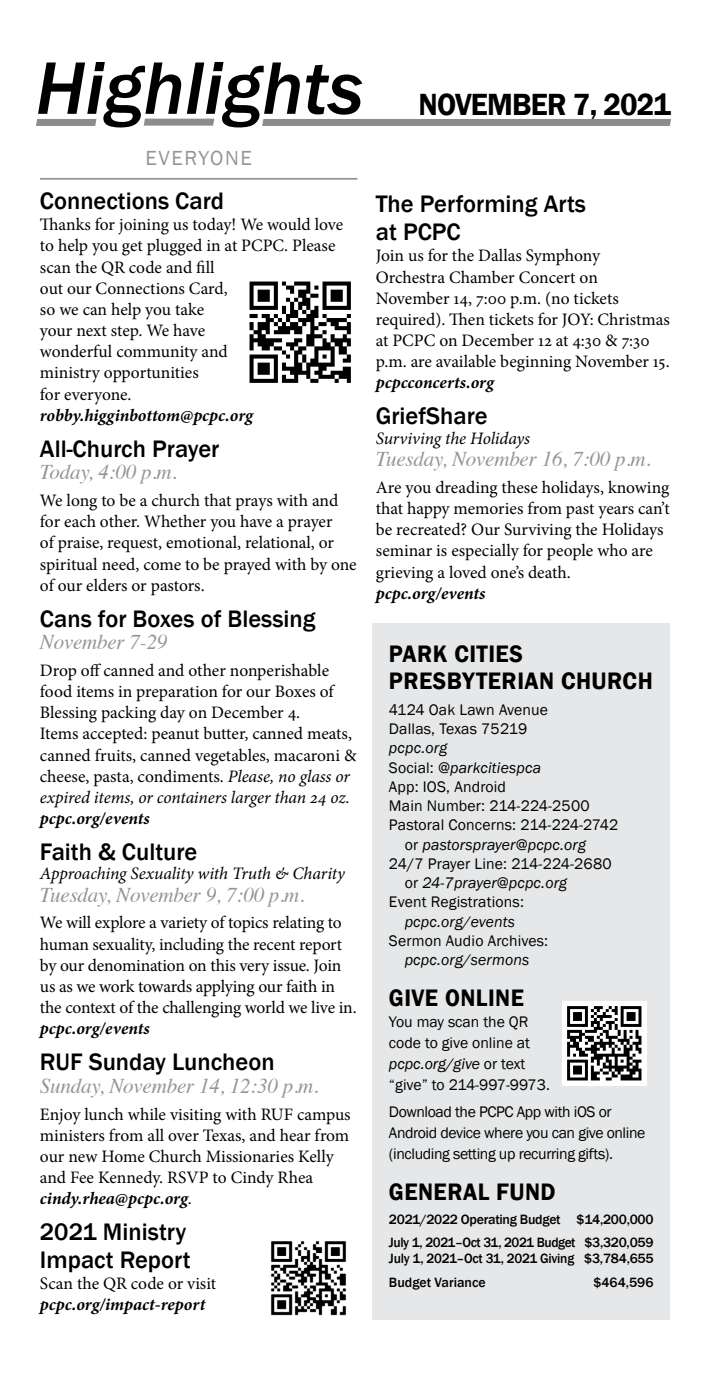
<style>
.page{position:relative;width:714px;height:1386px;background:#fff}
.page>*{position:absolute;margin:0;border:0;box-sizing:border-box;transform-origin:0 0}
.t1{font:italic 500 77px "Franklin Gothic";color:#000}
.t2{font:600 31.5px "Franklin Gothic";letter-spacing:-.025em;color:#000;scale:.95 1}
.t3{font:500 24.5px/28px "Franklin Gothic";color:#000}
.t4{font:600 24.5px/26.2px "Franklin Gothic";letter-spacing:.02em;color:#000;scale:.95 1}
.t5{font:italic 21px "Times";letter-spacing:-.01em;color:#939598}
.t6{font:21px "Franklin Gothic";letter-spacing:.075em;color:#939598}
.t7{font:17.5px/21.2px "Minion Pro";letter-spacing:-.005em;color:#000}
.t8{font:italic 700 17.5px "Minion Pro";color:#000}
.t9{font:italic 17.5px "Minion Pro";letter-spacing:-.01em;color:#000}
.t10{font:15.75px/21px "Franklin Gothic";color:#000}
.t11{font:italic 15.75px "Franklin Gothic";letter-spacing:.01em;color:#000}
.t12{font:15.75px/21px "Franklin Gothic";letter-spacing:-.025em;color:#000}
.t13{font:500 13.83px/23.6px "Franklin Gothic";letter-spacing:-.02em;color:#000}
.s1{font-style:italic}
.s2{font-weight:700;font-style:italic}
.s3{font-style:normal}
</style>
<div class="page">
<div style="left:373px;top:623px;width:297px;height:697px;background:#e6e7e8"></div>
<img style="left:563px;top:1002px;width:84px;height:84px">
<img style="left:271px;top:1241px;width:76px;height:75px">
<hr style="left:40px;top:178px;width:317px;height:2px;background:#939598">
<div style="left:37px;top:119px;width:59px;height:7px;background:#8a8c8e"></div>
<div style="left:144px;top:119px;width:70px;height:7px;background:#8a8c8e"></div>
<div style="left:263px;top:119px;width:407px;height:7px;background:#8a8c8e"></div>
<img style="left:249px;top:281px;width:102px;height:102px">
<h1 class="t1" style="left:36px;top:41px;width:329px">Highlights</h1>
<p class="t6" style="left:146px;top:145px;width:108px">EVERYONE</p>
<h3 class="t3" style="left:40px;top:187px;width:186px">Connections Card</h3>
<p class="t7" style="left:40px;top:214px;width:305px">Thanks for joining us today! We would love to help you get plugged in at PCPC. Please scan the QR code and fill<br>out our Connections Card,<br>so we can help you take<br>your next step. We have<br>wonderful community and<br>ministry opportunities<br>for everyone.</p>
<p class="t8" style="left:40px;top:403px;width:215px">robby.higginbottom@pcpc.org</p>
<h3 class="t3" style="left:40px;top:435px;width:181px">All-Church Prayer</h3>
<p class="t5" style="left:40px;top:454px;width:138px">Today, 4:00 p.m.</p>
<p class="t7" style="left:40px;top:490px;width:318px">We long to be a church that prays with and for each other. Whether you have a prayer<br>of praise, request, emotional, relational, or spiritual need, come to be prayed with by one of our elders or pastors.</p>
<h3 class="t3" style="left:40px;top:605px;width:277px">Cans for Boxes of Blessing</h3>
<p class="t5" style="left:40px;top:624px;width:129px">November 7-29</p>
<p class="t7" style="left:40px;top:660px;width:318px">Drop off canned and other nonperishable food items in preparation for our Boxes of Blessing packing day on December 4.<br>Items accepted: peanut butter, canned meats, canned fruits, canned vegetables, macaroni &amp; cheese, pasta, condiments. <span class="s1">Please, no glass or expired items, or containers larger than 24 oz.</span></p>
<p class="t8" style="left:40px;top:806px;width:111px">pcpc.org/events</p>
<h3 class="t3" style="left:40px;top:838px;width:159px">Faith &amp; Culture</h3>
<p class="t9" style="left:40px;top:862px;width:307px">Approaching Sexuality with Truth &amp; Charity</p>
<p class="t5" style="left:40px;top:877px;width:266px">Tuesday, November 9, 7:00 p.m.</p>
<p class="t7" style="left:40px;top:912px;width:318px">We will explore a variety of topics relating to human sexuality, including the recent report by our denomination on this very issue. Join us as we work towards applying our faith in the context of the challenging world we live in.</p>
<p class="t8" style="left:40px;top:1016px;width:111px">pcpc.org/events</p>
<h3 class="t3" style="left:40px;top:1048px;width:236px">RUF Sunday Luncheon</h3>
<p class="t5" style="left:40px;top:1068px;width:280px">Sunday, November 14, 12:30 p.m.</p>
<p class="t7" style="left:40px;top:1103px;width:312px">Enjoy lunch while visiting with RUF campus ministers from all over Texas, and hear from our new Home Church Missionaries Kelly and Fee Kennedy. RSVP to Cindy Rhea <span class="s2">cindy.rhea@pcpc.org</span>.</p>
<h3 class="t3" style="left:40px;top:1218px;width:152px">2021 Ministry<br>Impact Report</h3>
<p class="t7" style="left:40px;top:1273px;width:178px">Scan the QR code or visit</p>
<p class="t8" style="left:40px;top:1292px;width:167px">pcpc.org/impact-report</p>
<h2 class="t2" style="left:418px;top:85px;width:267px">NOVEMBER 7, 2021</h2>
<h3 class="t3" style="left:376px;top:190px;width:212px">The Performing Arts at PCPC</h3>
<p class="t7" style="left:376px;top:245px;width:296px">Join us for the Dallas Symphony Orchestra Chamber Concert on November 14, 7:00 p.m. (no tickets required). Then tickets for JOY: Christmas at PCPC on December 12 at 4:30 &amp; 7:30 p.m. are available beginning November 15.</p>
<p class="t8" style="left:376px;top:370px;width:120px">pcpcconcerts.org</p>
<h3 class="t3" style="left:376px;top:402px;width:113px">GriefShare</h3>
<p class="t9" style="left:376px;top:426px;width:156px">Surviving the Holidays</p>
<p class="t5" style="left:376px;top:441px;width:276px">Tuesday, November 16, 7:00 p.m.</p>
<p class="t7" style="left:376px;top:477px;width:296px">Are you dreading these holidays, knowing that happy memories from past years can’t be recreated? Our Surviving the Holidays seminar is especially for people who are grieving a loved one’s death.</p>
<p class="t8" style="left:376px;top:581px;width:111px">pcpc.org/events</p>
<h3 class="t4" style="left:389px;top:641px;width:279px">PARK CITIES<br>PRESBYTERIAN CHURCH</h3>
<p class="t10" style="left:389px;top:700px;width:161px;line-height:19.2px">4124 Oak Lawn Avenue<br>Dallas, Texas 75219</p>
<p class="t11" style="left:389px;top:738px;width:60px">pcpc.org</p>
<p class="t11" style="left:389px;top:757px;width:154px"><span class="s3">Social:</span> @parkcitiespca</p>
<p class="t10" style="left:389px;top:776px;width:119px">App: IOS, Android</p>
<p class="t10" style="left:389px;top:796px;width:202px">Main Number: 214-224-2500</p>
<p class="t10" style="left:389px;top:815px;width:231px">Pastoral Concerns: 214-224-2742</p>
<p class="t11" style="left:405px;top:834px;width:183px"><span class="s3">or</span> pastorsprayer@pcpc.org</p>
<p class="t10" style="left:389px;top:853px;width:224px">24/7 Prayer Line: 214-224-2680</p>
<p class="t11" style="left:405px;top:873px;width:164px"><span class="s3">or</span> 24-7prayer@pcpc.org</p>
<p class="t10" style="left:389px;top:892px;width:137px">Event Registrations:</p>
<p class="t11" style="left:405px;top:911px;width:112px">pcpc.org/events</p>
<p class="t10" style="left:389px;top:930px;width:161px">Sermon Audio Archives:</p>
<p class="t11" style="left:405px;top:950px;width:126px">pcpc.org/sermons</p>
<h3 class="t4" style="left:389px;top:985px;width:144px">GIVE ONLINE</h3>
<p class="t10" style="left:389px;top:1012px;width:162px">You may scan the QR code to give online at <span class="s1">pcpc.org/give</span> or text “give” to 214-997-9973.</p>
<p class="t12" style="left:389px;top:1102px;width:258px">Download the PCPC App with iOS or<br>Android device where you can give online (including setting up recurring gifts).</p>
<h3 class="t4" style="left:389px;top:1179px;width:177px">GENERAL FUND</h3>
<p class="t13" style="left:389px;top:1208px;width:266px">2021/2022 Operating Budget $14,200,000<br>July 1, 2021–Oct 31, 2021 Budget $3,320,059</p>
<p class="t13" style="left:389px;top:1247px;width:266px">July 1, 2021–Oct 31, 2021 Giving $3,784,655<br>Budget Variance</p>
<p class="t13" style="left:593px;top:1270px;width:62px">$464,596</p>
</div>
